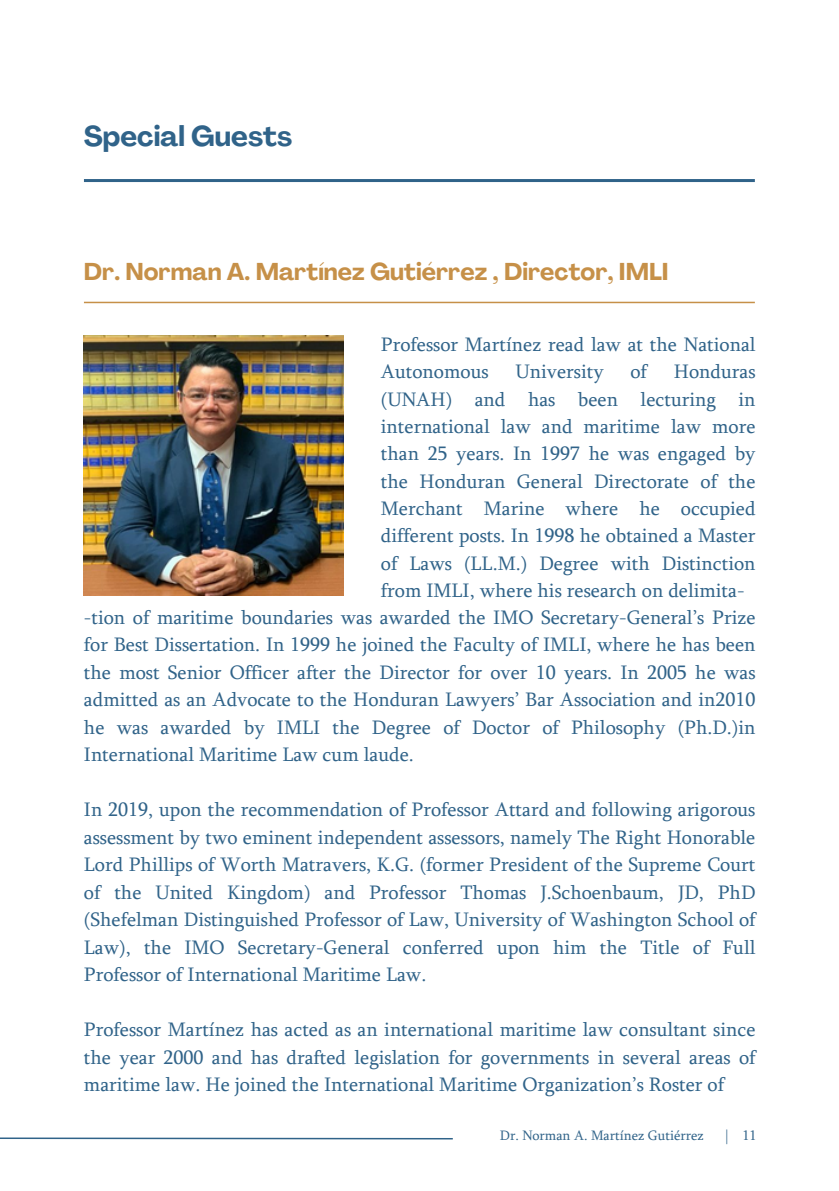
<style>
.page{position:relative;width:839px;height:1191px;background:#fff}
.page>*{position:absolute;margin:0;border:0;box-sizing:border-box;transform-origin:0 0}
.t1{font:700 28.2px "Agrandir";color:#306389}
.t2{font:700 24px "Agrandir";color:#c69048}
.t3{font:20px/27.4px "Sylfaen";color:#306389;text-align:justify}
.t4{font:14px "Sylfaen";color:#306389}
</style>
<div class="page">
<hr style="left:84px;top:179px;width:670px;height:3px;background:#306389">
<hr style="left:84px;top:302px;width:670px;height:1px;background:#c69048">
<svg style="left:0;top:1137px;width:453px;height:3px"></svg>
<img style="left:84px;top:336px;width:259px;height:259px">
<p class="t1" style="left:84px;top:125px;width:210px">Special Guests</p>
<p class="t2" style="left:84px;top:262px;width:586px">Dr. Norman A. Martínez Gutiérrez , Director, IMLI</p>
<p class="t3" style="left:381px;top:333px;width:376px">Professor Martínez read law at the National<br>Autonomous</p>
<p class="t3" style="left:381px;top:361px;width:376px;text-indent:293px">Honduras (UNAH) and has been lecturing in international law and maritime law more than 25 years. In 1997 he was engaged by the Honduran General Directorate of the Merchant Marine where he occupied different posts. In 1998 he obtained a Master of Laws (LL.M.) Degree with Distinction from IMLI, where his research on delimita-</p>
<p class="t3" style="left:84px;top:606px;width:673px">-tion of maritime boundaries was awarded the IMO Secretary-General’s Prize for Best Dissertation. In 1999 he joined the Faculty of IMLI, where he has been the most Senior Officer after the Director for over 10 years. In 2005 he was admitted as an Advocate to the Honduran Lawyers’ Bar Association and in2010 he was awarded by IMLI the Degree of Doctor of Philosophy (Ph.D.)in International Maritime Law cum laude.</p>
<p class="t3" style="left:515px;top:361px;width:90px">University</p>
<p class="t3" style="left:630px;top:361px;width:18px">of</p>
<p class="t3" style="left:84px;top:798px;width:673px">In 2019, upon the recommendation of Professor Attard and following arigorous assessment by two eminent independent assessors, namely The Right Honorable Lord Phillips of Worth Matravers, K.G. (former President of the Supreme Court of the United Kingdom) and Professor Thomas J.Schoenbaum, JD, PhD (Shefelman Distinguished Professor of Law, University of Washington School of Law), the IMO Secretary-General conferred upon him the Title of Full Professor of International Maritime Law.</p>
<p class="t3" style="left:84px;top:1018px;width:673px">Professor Martínez has acted as an international maritime law consultant since the year 2000 and has drafted legislation for governments in several areas of maritime law. He joined the International Maritime Organization’s Roster of</p>
<p class="t4" style="left:500px;top:1129px;width:205px">Dr. Norman A. Martínez Gutiérrez</p>
<p class="t4" style="left:725px;top:1129px;width:33px">| 11</p>
</div>
